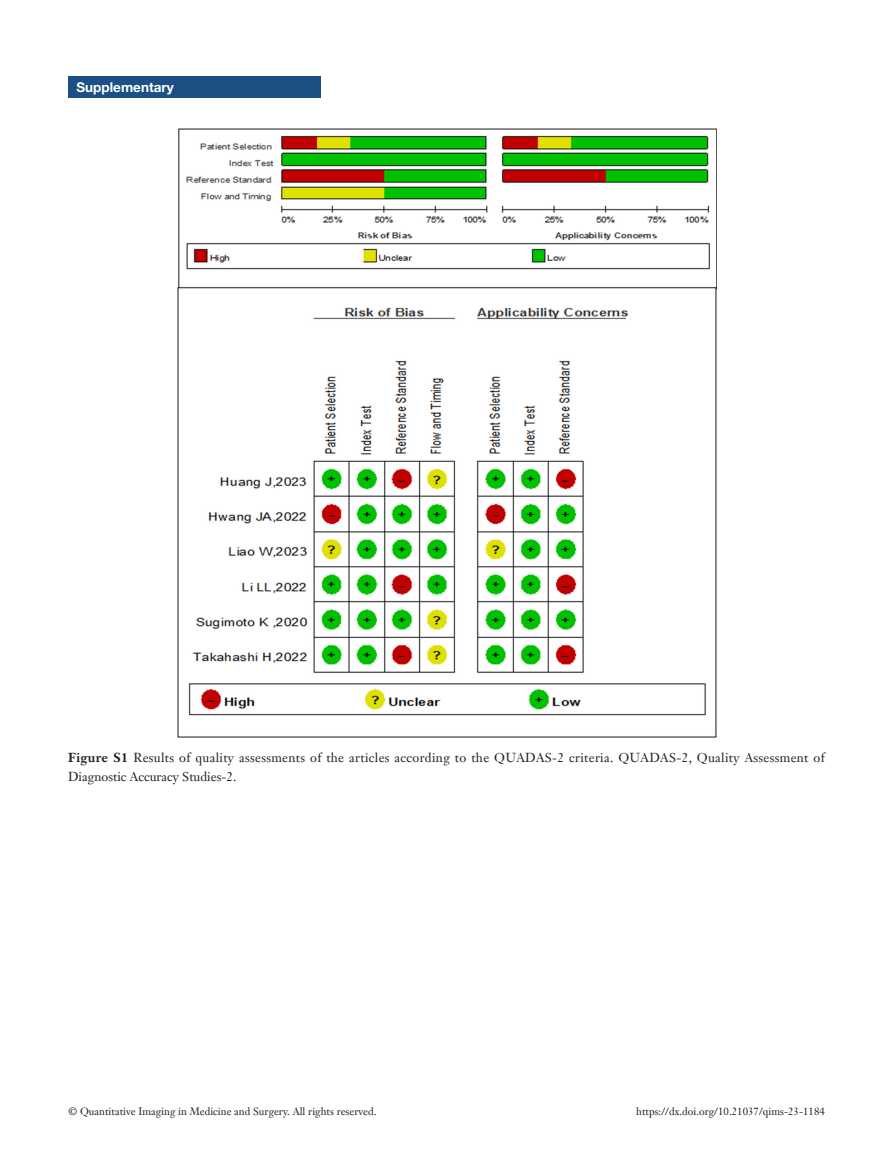
<style>
.page{position:relative;width:893px;height:1170px;background:#fff}
.page>*{position:absolute;margin:0;border:0;box-sizing:border-box;transform-origin:0 0}
.t1{font:700 13.5px "Helvetica Neue LT Pro";color:#fff}
.t2{font:12.75px/19.5px "Janson Text LT";letter-spacing:.025em;color:#231f20}
.t3{font:10.5px "Janson Text LT";color:#231f20}
.s1{font-weight:700}
</style>
<div class="page">
<div style="left:68px;top:77px;width:252px;height:21px;background:#1c5085"></div>
<img style="left:177px;top:128px;width:539px;height:609px">
<p class="t1" style="left:77px;top:79px;width:99px">Supplementary</p>
<p class="t2" style="left:68px;top:747px;width:758px"><span class="s1">Figure S1</span> Results of quality assessments of the articles according to the QUADAS-2 criteria. QUADAS-2, Quality Assessment of<br>Diagnostic Accuracy Studies-2.</p>
<p class="t3" style="left:69px;top:1104px;width:310px">© Quantitative Imaging in Medicine and Surgery. All rights reserved.</p>
<p class="t3" style="left:636px;top:1104px;width:190px">https://dx.doi.org/10.21037/qims-23-1184</p>
</div>
